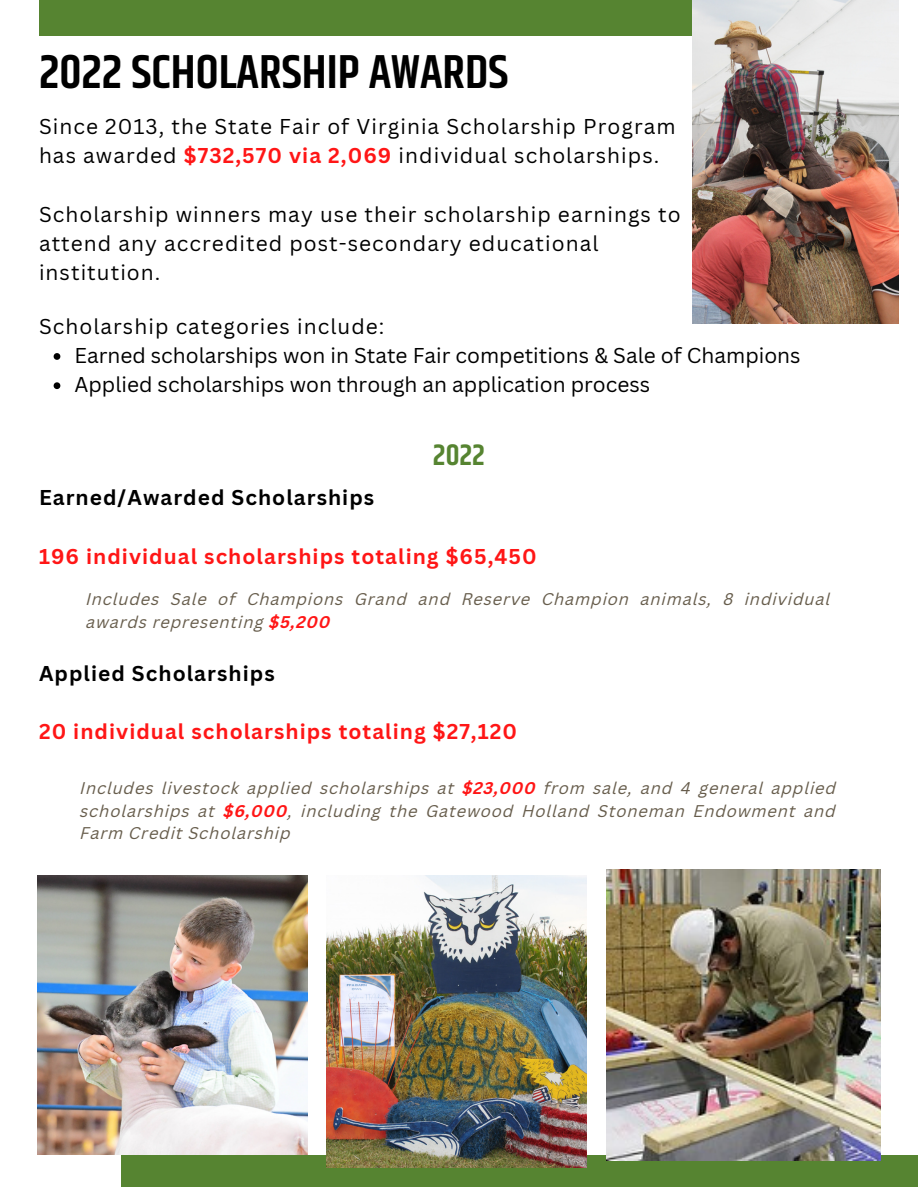
<style>
.page{position:relative;width:918px;height:1188px;background:#fff}
.page>*{position:absolute;margin:0;border:0;box-sizing:border-box;transform-origin:0 0}
.t1{font:600 48px "Khand";color:#000}
.t2{font:600 30px "Khand";color:#568431}
.t3{font:20.85px/29.2px "Canva Sans";letter-spacing:.05em;color:#000}
.t4{font:20.85px/29.2px "Canva Sans";color:#000}
.t5{font:700 20.85px "Canva Sans";letter-spacing:.05em;color:#ff1616}
.t6{font:700 20.85px "Canva Sans";letter-spacing:.05em;color:#000}
.t7{font:italic 16.5px/22.5px "Canva Sans";letter-spacing:.05em;color:#675d4c;text-align:justify}
.s1{font-weight:700;color:#ff1616}
</style>
<div class="page">
<div style="left:39px;top:0;width:704px;height:35px;background:#568431"></div>
<img style="left:692px;top:0;width:206px;height:324px">
<div style="left:122px;top:1155px;width:796px;height:32px;background:#568431"></div>
<img style="left:327px;top:876px;width:260px;height:291px">
<img style="left:606px;top:870px;width:275px;height:291px">
<img style="left:38px;top:876px;width:270px;height:279px">
<svg style="left:54px;top:353px;width:6px;height:7px"></svg>
<svg style="left:54px;top:382px;width:6px;height:7px"></svg>
<h1 class="t1" style="left:39px;top:38px;width:471px">2022 SCHOLARSHIP AWARDS</h1>
<p class="t3" style="left:39px;top:111px;width:638px">Since 2013, the State Fair of Virginia Scholarship Program has awarded <span class="s1">$732,570 via 2,069</span> individual scholarships.</p>
<p class="t3" style="left:39px;top:199px;width:643px">Scholarship winners may use their scholarship earnings to attend any accredited post-secondary educational institution.</p>
<p class="t3" style="left:39px;top:311px;width:347px">Scholarship categories include:</p>
<p class="t4" style="left:75px;top:340px;width:728px">Earned scholarships won in State Fair competitions &amp; Sale of Champions<br>Applied scholarships won through an application process</p>
<h2 class="t2" style="left:433px;top:434px;width:54px">2022</h2>
<p class="t6" style="left:39px;top:483px;width:337px">Earned/Awarded Scholarships</p>
<p class="t5" style="left:39px;top:541px;width:499px">196 individual scholarships totaling $65,450</p>
<p class="t7" style="left:86px;top:589px;width:746px">Includes Sale of Champions Grand and Reserve Champion animals, 8 individual awards representing <span class="s1">$5,200</span></p>
<p class="t6" style="left:39px;top:658px;width:237px">Applied Scholarships</p>
<p class="t5" style="left:39px;top:717px;width:480px">20 individual scholarships totaling $27,120</p>
<p class="t7" style="left:80px;top:779px;width:757px">Includes livestock applied scholarships at <span class="s1">$23,000</span> from sale, and 4 general applied scholarships at <span class="s1">$6,000</span>, including the Gatewood Holland Stoneman Endowment and Farm Credit Scholarship</p>
</div>
